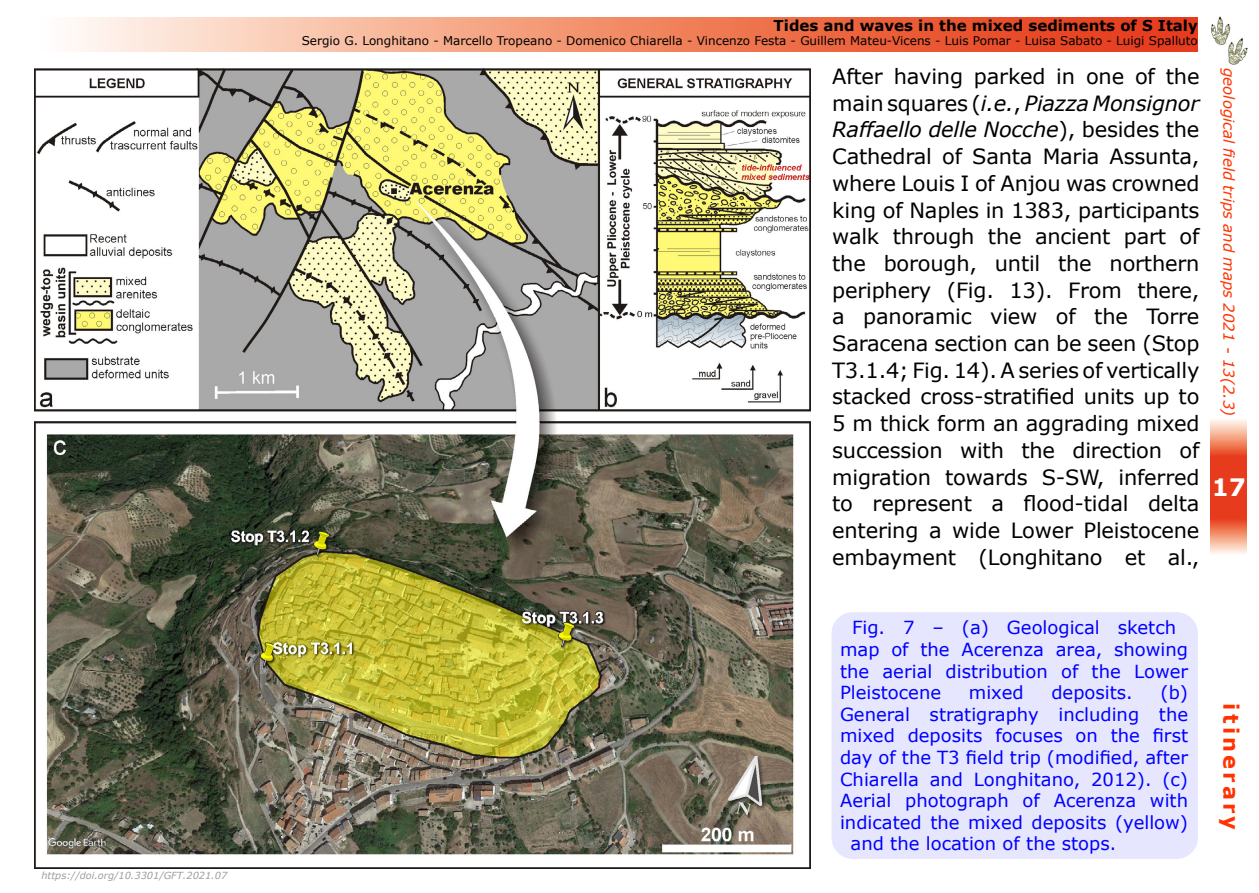
<style>
.page{position:relative;width:1259px;height:893px;background:#fff}
.page>*{position:absolute;margin:0;border:0;box-sizing:border-box;transform-origin:0 0}
.t1{font:700 24px "Verdana";color:#fff}
.t2{font:21px/26.7px "Verdana";letter-spacing:-.01em;color:#000;text-align:justify}
.t3{font:700 21px "Verdana";letter-spacing:.15em;color:#ff3200}
.t4{font:18px/21.6px "Verdana";color:#00f}
.t5{font:700 15px "Verdana";color:#000}
.t6{font:italic 15px "Verdana";color:#ff3200}
.t7{font:12px "Verdana";color:#000}
.t8{font:italic 9.75px "Verdana";color:#9d9d9c}
.s1{font-style:italic}
</style>
<div class="page">
<svg style="left:1210px;top:420px;width:37px;height:134px;background:#ed6f52"></svg>
<svg style="left:71px;top:17px;width:1126px;height:34px;background:#f18d6f"></svg>
<img style="left:1211px;top:16px;width:37px;height:49px">
<img style="left:34px;top:68px;width:777px;height:801px">
<div style="left:831px;top:612px;width:366px;height:247px;background:#e6e6ff;border-radius:21px"></div>
<p class="t8" style="left:41px;top:870px;width:187px">https://doi.org/10.3301/GFT.2021.07</p>
<p class="t5" style="left:773px;top:18px;width:426px">Tides and waves in the mixed sediments of S Italy</p>
<p class="t7" style="left:302px;top:35px;width:897px">Sergio G. Longhitano - Marcello Tropeano - Domenico Chiarella - Vincenzo Festa - Guillem Mateu-Vicens - Luis Pomar - Luisa Sabato - Luigi Spalluto</p>
<p class="t2" style="left:832px;top:64px;width:369px">After having parked in one of the main squares (<span class="s1">i.e.</span>, <span class="s1">Piazza Monsignor Raffaello delle Nocche</span>), besides the Cathedral of Santa Maria Assunta, where Louis I of Anjou was crowned king of Naples in 1383, participants walk through the ancient part of the borough, until the northern periphery (Fig. 13). From there, a panoramic view of the Torre Saracena section can be seen (Stop T3.1.4; Fig. 14). A series of vertically stacked cross-stratified units up to 5 m thick form an aggrading mixed succession with the direction of migration towards S-SW, inferred to represent a flood-tidal delta entering a wide Lower Pleistocene embayment (Longhitano et al.,</p>
<p class="t6" style="left:1238px;top:68px;width:350px;rotate:90deg">geological field trips and maps 2021 - 13(2.3)</p>
<p class="t1" style="left:1211px;top:476px;width:36px">17</p>
<p class="t4" style="left:840px;top:618px;width:350px;text-indent:12px">Fig. 7 – (a) Geological sketch map of the Acerenza area, showing the aerial distribution of the Lower<br>Pleistocene</p>
<p class="t4" style="left:969px;top:683px;width:56px">mixed</p>
<p class="t4" style="left:1051px;top:683px;width:83px">deposits.</p>
<p class="t4" style="left:1160px;top:683px;width:29px">(b)</p>
<p class="t4" style="left:840px;top:704px;width:350px">General stratigraphy including the</p>
<p class="t4" style="left:840px;top:725px;width:350px">mixed deposits focuses on the first</p>
<p class="t4" style="left:840px;top:747px;width:350px">day of the T3 field trip (modified, after</p>
<p class="t4" style="left:840px;top:769px;width:350px">Chiarella and Longhitano, 2012). (c)</p>
<p class="t4" style="left:840px;top:791px;width:349px">Aerial photograph of Acerenza with</p>
<p class="t4" style="left:840px;top:812px;width:349px">indicated the mixed deposits (yellow)</p>
<p class="t4" style="left:850px;top:834px;width:267px">and the location of the stops.</p>
<p class="t3" style="left:1240px;top:703px;width:128px;rotate:90deg">itinerary</p>
</div>
